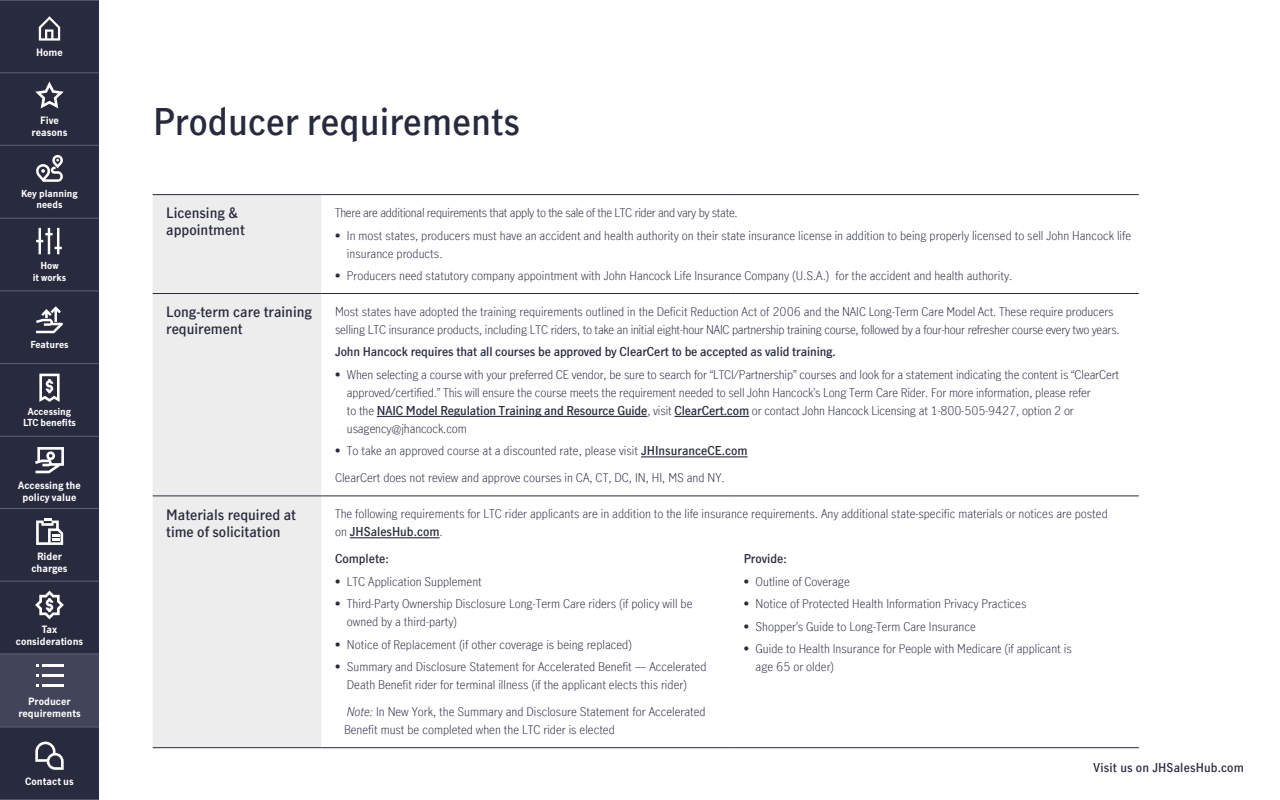
<style>
.page{position:relative;width:1280px;height:800px;background:#fff}
.page>*{position:absolute;margin:0;border:0;box-sizing:border-box;transform-origin:0 0}
.t1{font:600 36px "Manulife JH Sans Optimized";color:#282b3e}
.t2{font:600 14px/16.8px "Manulife JH Sans Optimized";color:#282b3e}
.t3{font:300 12px/18px "Manulife JH Sans Optimized";color:#282b3e}
.t4{font:600 12px "Manulife JH Sans Optimized";letter-spacing:-.01em;color:#282b3e}
.t5{font:300 12px "Manulife JH Sans Optimized";letter-spacing:-.025em;color:#282b3e}
.t6{font:600 12px "Manulife JH Sans Optimized";letter-spacing:.015em;color:#282b3e}
.t7{font:700 10px/12px "Manulife JH Sans Optimized";color:#fff;text-align:center}
.t8{font:700 9.9px/11.9px "Manulife JH Sans Optimized";color:#fff;text-align:center}
.t9{font:700 9.4px/11.3px "Manulife JH Sans Optimized";color:#fff;text-align:center}
.s1{font-weight:600}
.s2{font-style:italic}
</style>
<div class="page">
<div style="left:0;top:0;width:99px;height:800px;background:#282b3e"></div>
<div style="left:153px;top:195px;width:169px;height:552px;background:#ededed"></div>
<svg style="left:322px;top:195px;width:817px;height:344px"></svg>
<hr style="left:153px;top:293px;width:169px;height:1px;background:#282b3e">
<hr style="left:322px;top:293px;width:408px;height:1px;background:#282b3e">
<hr style="left:730px;top:293px;width:409px;height:1px;background:#282b3e">
<hr style="left:153px;top:496px;width:169px;height:1px;background:#282b3e">
<hr style="left:322px;top:496px;width:408px;height:1px;background:#282b3e">
<hr style="left:730px;top:496px;width:409px;height:1px;background:#282b3e">
<hr style="left:153px;top:194px;width:169px;height:1px;background:#282b3e">
<hr style="left:322px;top:194px;width:408px;height:1px;background:#282b3e">
<hr style="left:730px;top:194px;width:409px;height:1px;background:#282b3e">
<hr style="left:153px;top:747px;width:169px;height:1px;background:#282b3e">
<hr style="left:322px;top:747px;width:408px;height:1px;background:#282b3e">
<hr style="left:730px;top:747px;width:409px;height:1px;background:#282b3e">
<hr style="left:377px;top:416px;width:270px;height:1px;background:#282b3e">
<hr style="left:674px;top:416px;width:75px;height:1px;background:#282b3e">
<hr style="left:641px;top:456px;width:107px;height:1px;background:#282b3e">
<hr style="left:350px;top:537px;width:90px;height:1px;background:#282b3e">
<div style="left:0;top:654px;width:99px;height:73px;background:#424559"></div>
<hr style="left:0;top:73px;width:99px;height:1px;background:#5e6073">
<hr style="left:0;top:0;width:99px;height:1px;background:#5e6073">
<hr style="left:0;top:218px;width:99px;height:1px;background:#5e6073">
<hr style="left:0;top:145px;width:99px;height:1px;background:#5e6073">
<hr style="left:0;top:581px;width:99px;height:1px;background:#5e6073">
<hr style="left:0;top:654px;width:99px;height:1px;background:#5e6073">
<hr style="left:0;top:727px;width:99px;height:1px;background:#5e6073">
<hr style="left:0;top:799px;width:99px;height:1px;background:#5e6073">
<svg style="left:39px;top:16px;width:21px;height:25px"></svg>
<hr style="left:0;top:291px;width:99px;height:1px;background:#5e6073">
<hr style="left:0;top:363px;width:99px;height:1px;background:#5e6073">
<hr style="left:0;top:508px;width:99px;height:1px;background:#5e6073">
<hr style="left:0;top:436px;width:99px;height:1px;background:#5e6073">
<svg style="left:35px;top:742px;width:29px;height:28px"></svg>
<svg style="left:35px;top:81px;width:29px;height:27px"></svg>
<hr style="left:42px;top:664px;width:22px;height:3px;background:#fff">
<hr style="left:42px;top:674px;width:22px;height:3px;background:#fff">
<hr style="left:42px;top:685px;width:22px;height:2px;background:#fff">
<svg style="left:36px;top:228px;width:26px;height:26px"></svg>
<svg style="left:36px;top:306px;width:27px;height:27px"></svg>
<svg style="left:36px;top:518px;width:27px;height:27px"></svg>
<svg style="left:39px;top:374px;width:21px;height:28px"></svg>
<svg style="left:35px;top:591px;width:29px;height:28px"></svg>
<svg style="left:36px;top:155px;width:27px;height:27px"></svg>
<svg style="left:35px;top:447px;width:29px;height:26px"></svg>
<p class="t8" style="left:36px;top:46px;width:28px">Home</p>
<p class="t7" style="left:32px;top:114px;width:38px">Five reasons</p>
<p class="t9" style="left:21px;top:187px;width:58px">Key planning needs</p>
<p class="t9" style="left:33px;top:260px;width:35px">How<br>it works</p>
<p class="t9" style="left:30px;top:339px;width:40px">Features</p>
<p class="t9" style="left:23px;top:406px;width:54px">Accessing<br>LTC benefits</p>
<p class="t8" style="left:18px;top:479px;width:64px">Accessing the policy value</p>
<p class="t8" style="left:31px;top:550px;width:38px">Rider charges</p>
<p class="t8" style="left:16px;top:623px;width:69px">Tax considerations</p>
<p class="t8" style="left:18px;top:695px;width:64px">Producer requirements</p>
<p class="t8" style="left:25px;top:775px;width:50px">Contact us</p>
<h1 class="t1" style="left:153px;top:97px;width:368px">Producer requirements</h1>
<p class="t2" style="left:166px;top:204px;width:80px">Licensing &amp; appointment</p>
<p class="t5" style="left:335px;top:204px;width:404px">There are additional requirements that apply to the sale of the LTC rider and vary by state.</p>
<p class="t3" style="left:347px;top:226px;width:786px;text-indent:-12px">• In most states, producers must have an accident and health authority on their state insurance license in addition to being properly licensed to sell John Hancock life insurance products.</p>
<p class="t3" style="left:335px;top:266px;width:679px">• Producers need statutory company appointment with John Hancock Life Insurance Company (U.S.A.) for the accident and health authority.</p>
<p class="t2" style="left:166px;top:303px;width:147px">Long-term care training requirement</p>
<p class="t3" style="left:335px;top:302px;width:786px">Most states have adopted the training requirements outlined in the Deficit Reduction Act of 2006 and the NAIC Long-Term Care Model Act. These require producers selling LTC insurance products, including LTC riders, to take an initial eight-hour NAIC partnership training course, followed by a four-hour refresher course every two years.</p>
<p class="t4" style="left:335px;top:344px;width:502px">John Hancock requires that all courses be approved by ClearCert to be accepted as valid training.</p>
<p class="t3" style="left:347px;top:365px;width:774px;text-indent:-12px">• When selecting a course with your preferred CE vendor, be sure to search for “LTCI/Partnership” courses and look for a statement indicating the content is “ClearCert approved/certified.” This will ensure the course meets the requirement needed to sell John Hancock’s Long Term Care Rider. For more information, please refer<br>to the <span class="s1">NAIC Model Regulation Training and Resource Guide</span>, visit <span class="s1">ClearCert.com</span> or contact John Hancock Licensing at 1-800-505-9427, option 2 or usagency@jhancock.com</p>
<p class="t3" style="left:335px;top:442px;width:414px">• To take an approved course at a discounted rate, please visit <span class="s1">JHInsuranceCE.com</span></p>
<p class="t3" style="left:335px;top:469px;width:391px">ClearCert does not review and approve courses in CA, CT, DC, IN, HI, MS and NY.</p>
<p class="t2" style="left:166px;top:506px;width:131px">Materials required at time of solicitation</p>
<p class="t3" style="left:335px;top:504px;width:774px">The following requirements for LTC rider applicants are in addition to the life insurance requirements. Any additional state-specific materials or notices are posted on <span class="s1">JHSalesHub.com</span>.</p>
<p class="t4" style="left:335px;top:551px;width:55px">Complete:</p>
<p class="t3" style="left:335px;top:572px;width:148px">• LTC Application Supplement</p>
<p class="t3" style="left:347px;top:594px;width:347px;text-indent:-12px">• Third-Party Ownership Disclosure Long-Term Care riders (if policy will be owned by a third-party)</p>
<p class="t3" style="left:335px;top:635px;width:298px">• Notice of Replacement (if other coverage is being replaced)</p>
<p class="t3" style="left:347px;top:657px;width:361px;text-indent:-12px">• Summary and Disclosure Statement for Accelerated Benefit — Accelerated<br>Death Benefit rider for terminal illness (if the applicant elects this rider)</p>
<p class="t3" style="left:344px;top:702px;width:363px"><span class="s2">Note:</span> In New York, the Summary and Disclosure Statement for Accelerated<br>Benefit must be completed when the LTC rider is elected</p>
<p class="t4" style="left:744px;top:551px;width:45px">Provide:</p>
<p class="t3" style="left:744px;top:572px;width:108px">• Outline of Coverage</p>
<p class="t3" style="left:744px;top:594px;width:284px">• Notice of Protected Health Information Privacy Practices</p>
<p class="t3" style="left:744px;top:617px;width:234px">• Shopper’s Guide to Long-Term Care Insurance</p>
<p class="t3" style="left:756px;top:639px;width:318px;text-indent:-12px">• Guide to Health Insurance for People with Medicare (if applicant is age 65 or older)</p>
<p class="t6" style="left:1094px;top:759px;width:152px">Visit us on JHSalesHub.com</p>
</div>
